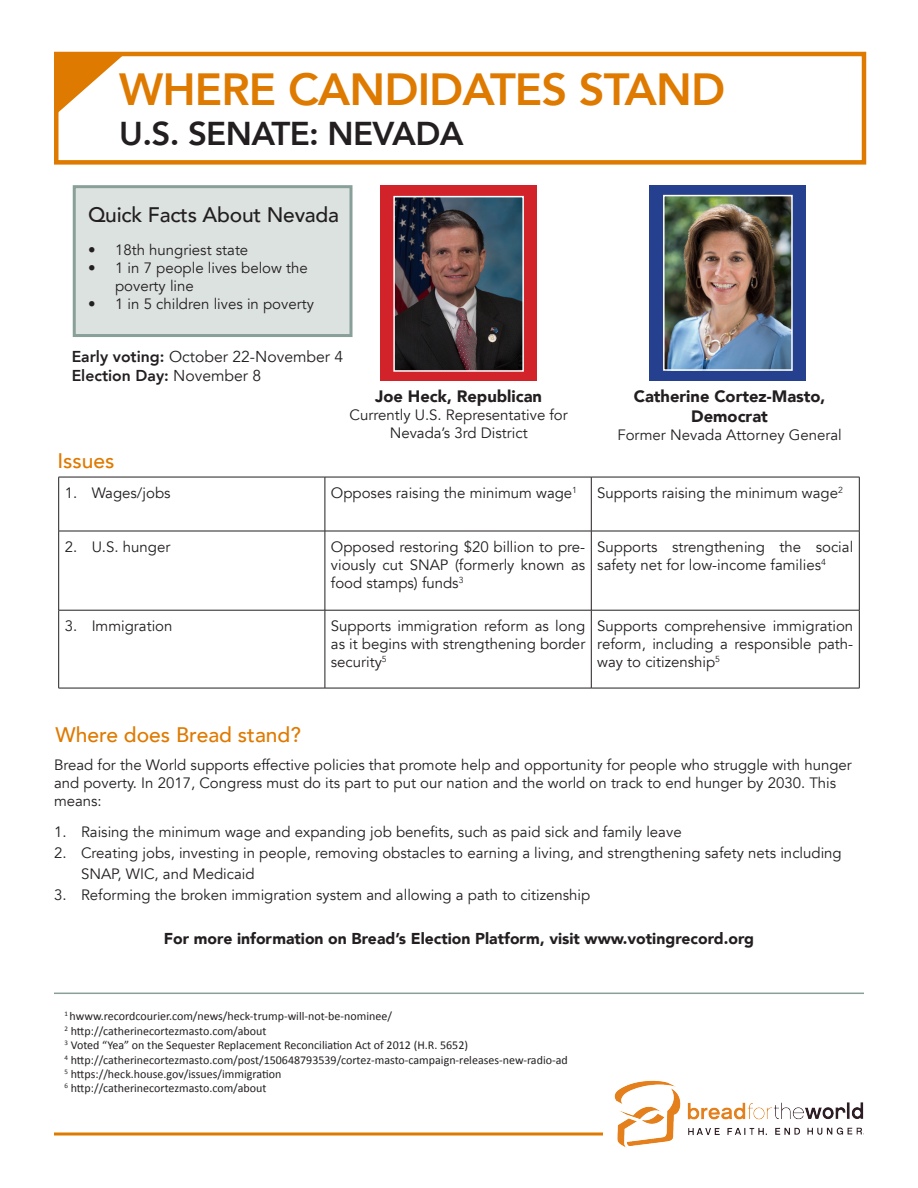
<style>
.page{position:relative;width:918px;height:1188px;background:#fff}
.page>*{position:absolute;margin:0;border:0;box-sizing:border-box;transform-origin:0 0}
.t1{font:800 45px "Avenir";letter-spacing:-.02em;color:#df7a00}
.t2{font:800 33px "Avenir";letter-spacing:-.02em;color:#231f20}
.t3{font:500 21px "Avenir";color:#df7a00}
.t4{font:500 21px "Avenir";letter-spacing:-.01em;color:#231f20}
.t5{font:900 16.5px "Avenir";color:#231f20}
.t6{font:900 15.75px "Avenir";color:#231f20}
.t7{font:15.75px "Avenir";color:#231f20}
.t8{font:800 15.75px "Avenir";color:#231f20}
.t9{font:15px/18px "Avenir";color:#231f20}
.t10{font:12px "Calibri";color:#231f20}
.s1{font-weight:800}
.s2{font-weight:400}
</style>
<div class="page">
<div style="left:73px;top:185px;width:279px;height:152px;background:#dce2e0;border:3px solid #899f99"></div>
<div style="left:54px;top:52px;width:812px;height:113px;border:4px solid #df7a00"></div>
<div style="left:650px;top:185px;width:156px;height:195px;background:#25408f"></div>
<div style="left:380px;top:186px;width:157px;height:195px;background:#d2232a"></div>
<hr style="left:54px;top:993px;width:810px;height:1px;background:#899f99">
<svg style="left:54px;top:1132px;width:549px;height:4px;background:#e69b3f"></svg>
<hr style="left:58px;top:477px;width:267px;height:1px;background:#231f20">
<hr style="left:58px;top:477px;width:1px;height:54px;background:#231f20">
<hr style="left:325px;top:477px;width:266px;height:1px;background:#231f20">
<hr style="left:325px;top:477px;width:1px;height:54px;background:#231f20">
<hr style="left:591px;top:477px;width:269px;height:1px;background:#231f20">
<hr style="left:591px;top:477px;width:1px;height:54px;background:#231f20">
<hr style="left:859px;top:477px;width:1px;height:54px;background:#231f20">
<hr style="left:58px;top:531px;width:267px;height:1px;background:#231f20">
<hr style="left:58px;top:531px;width:1px;height:79px;background:#231f20">
<hr style="left:325px;top:531px;width:266px;height:1px;background:#231f20">
<hr style="left:325px;top:531px;width:1px;height:79px;background:#231f20">
<hr style="left:591px;top:531px;width:269px;height:1px;background:#231f20">
<hr style="left:591px;top:531px;width:1px;height:79px;background:#231f20">
<hr style="left:859px;top:531px;width:1px;height:79px;background:#231f20">
<hr style="left:58px;top:610px;width:267px;height:1px;background:#231f20">
<hr style="left:58px;top:610px;width:1px;height:78px;background:#231f20">
<hr style="left:325px;top:610px;width:266px;height:1px;background:#231f20">
<hr style="left:325px;top:610px;width:1px;height:78px;background:#231f20">
<hr style="left:591px;top:610px;width:269px;height:1px;background:#231f20">
<hr style="left:591px;top:610px;width:1px;height:78px;background:#231f20">
<hr style="left:859px;top:610px;width:1px;height:78px;background:#231f20">
<hr style="left:58px;top:688px;width:267px;height:1px;background:#231f20">
<hr style="left:325px;top:688px;width:266px;height:1px;background:#231f20">
<hr style="left:591px;top:688px;width:269px;height:1px;background:#231f20">
<img style="left:614px;top:1080px;width:250px;height:68px">
<svg style="left:54px;top:54px;width:70px;height:62px"></svg>
<img style="left:666px;top:198px;width:124px;height:170px">
<div style="left:663px;top:195px;width:130px;height:176px;border:2px solid #fff"></div>
<img style="left:396px;top:199px;width:125px;height:170px">
<div style="left:393px;top:196px;width:131px;height:176px;border:2px solid #fff"></div>
<p class="t1" style="left:119px;top:54px;width:608px">WHERE CANDIDATES STAND</p>
<p class="t2" style="left:119px;top:107px;width:346px">U.S. SENATE: NEVADA</p>
<p class="t4" style="left:88px;top:197px;width:253px">Quick Facts About Nevada</p>
<p class="t9" style="left:88px;top:241px;width:162px">• 18th hungriest state</p>
<p class="t9" style="left:115px;top:259px;width:194px;text-indent:-27px">• 1 in 7 people lives below the poverty line</p>
<p class="t9" style="left:88px;top:295px;width:227px">• 1 in 5 children lives in poverty</p>
<p class="t7" style="left:72px;top:347px;width:273px"><span class="s1">Early voting:</span> October 22-November 4</p>
<p class="t8" style="left:72px;top:363px;width:191px">Election Day: <span class="s2">November 8</span></p>
<p class="t3" style="left:57px;top:443px;width:59px">Issues</p>
<p class="t5" style="left:375px;top:382px;width:168px">Joe Heck, Republican</p>
<p class="t9" style="left:350px;top:406px;width:220px;text-align:center">Currently U.S. Representative for<br>Nevada’s 3rd District</p>
<p class="t5" style="left:634px;top:382px;width:193px">Catherine Cortez-Masto,</p>
<p class="t5" style="left:691px;top:402px;width:78px">Democrat</p>
<p class="t9" style="left:617px;top:426px;width:226px">Former Nevada Attorney General</p>
<p class="t9" style="left:65px;top:484px;width:107px">1. Wages/jobs</p>
<p class="t9" style="left:331px;top:484px;width:248px">Opposes raising the minimum wage<sup>1</sup></p>
<p class="t9" style="left:597px;top:484px;width:247px">Supports raising the minimum wage<sup>2</sup></p>
<p class="t9" style="left:65px;top:538px;width:107px">2. U.S. hunger</p>
<p class="t9" style="left:331px;top:538px;width:256px;text-align:justify">Opposed restoring $20 billion to pre&shy;viously cut SNAP (formerly known as food stamps) funds<sup>3</sup></p>
<p class="t9" style="left:597px;top:538px;width:258px">Supports strengthening the social safety net for low-income families<sup>4</sup></p>
<p class="t9" style="left:65px;top:617px;width:109px">3. Immigration</p>
<p class="t9" style="left:331px;top:617px;width:256px;text-align:justify">Supports immigration reform as long as it begins with strengthening border security<sup>5</sup></p>
<p class="t9" style="left:597px;top:617px;width:258px;text-align:justify">Supports comprehensive immigration reform, including a responsible path&shy;way to citizenship<sup>5</sup></p>
<p class="t3" style="left:56px;top:716px;width:247px">Where does Bread stand?</p>
<p class="t9" style="left:54px;top:756px;width:799px">Bread for the World supports effective policies that promote help and opportunity for people who struggle with hunger and poverty. In 2017, Congress must do its part to put our nation and the world on track to end hunger by 2030. This means:</p>
<p class="t9" style="left:54px;top:823px;width:629px">1. Raising the minimum wage and expanding job benefits, such as paid sick and family leave</p>
<p class="t9" style="left:81px;top:843px;width:762px;line-height:21px;text-indent:-27px">2. Creating jobs, investing in people, removing obstacles to earning a living, and strengthening safety nets including<br>SNAP, WIC, and Medicaid</p>
<p class="t9" style="left:54px;top:886px;width:538px">3. Reforming the broken immigration system and allowing a path to citizenship</p>
<p class="t6" style="left:164px;top:925px;width:592px">For more information on Bread’s Election Platform, visit www.votingrecord.org</p>
<p class="t10" style="left:64px;top:1009px;width:329px"><sup>1</sup> hwww.recordcourier.com/news/heck-trump-will-not-be-nominee/</p>
<p class="t10" style="left:64px;top:1023px;width:203px"><sup>2</sup> http://catherinecortezmasto.com/about</p>
<p class="t10" style="left:64px;top:1038px;width:405px"><sup>3</sup> Voted “Yea” on the Sequester Replacement Reconciliation Act of 2012 (H.R. 5652)</p>
<p class="t10" style="left:64px;top:1052px;width:505px"><sup>4</sup> http://catherinecortezmasto.com/post/150648793539/cortez-masto-campaign-releases-new-radio-ad</p>
<p class="t10" style="left:64px;top:1066px;width:218px"><sup>5</sup> https://heck.house.gov/issues/immigration</p>
<p class="t10" style="left:64px;top:1081px;width:203px"><sup>6</sup> http://catherinecortezmasto.com/about</p>
</div>
